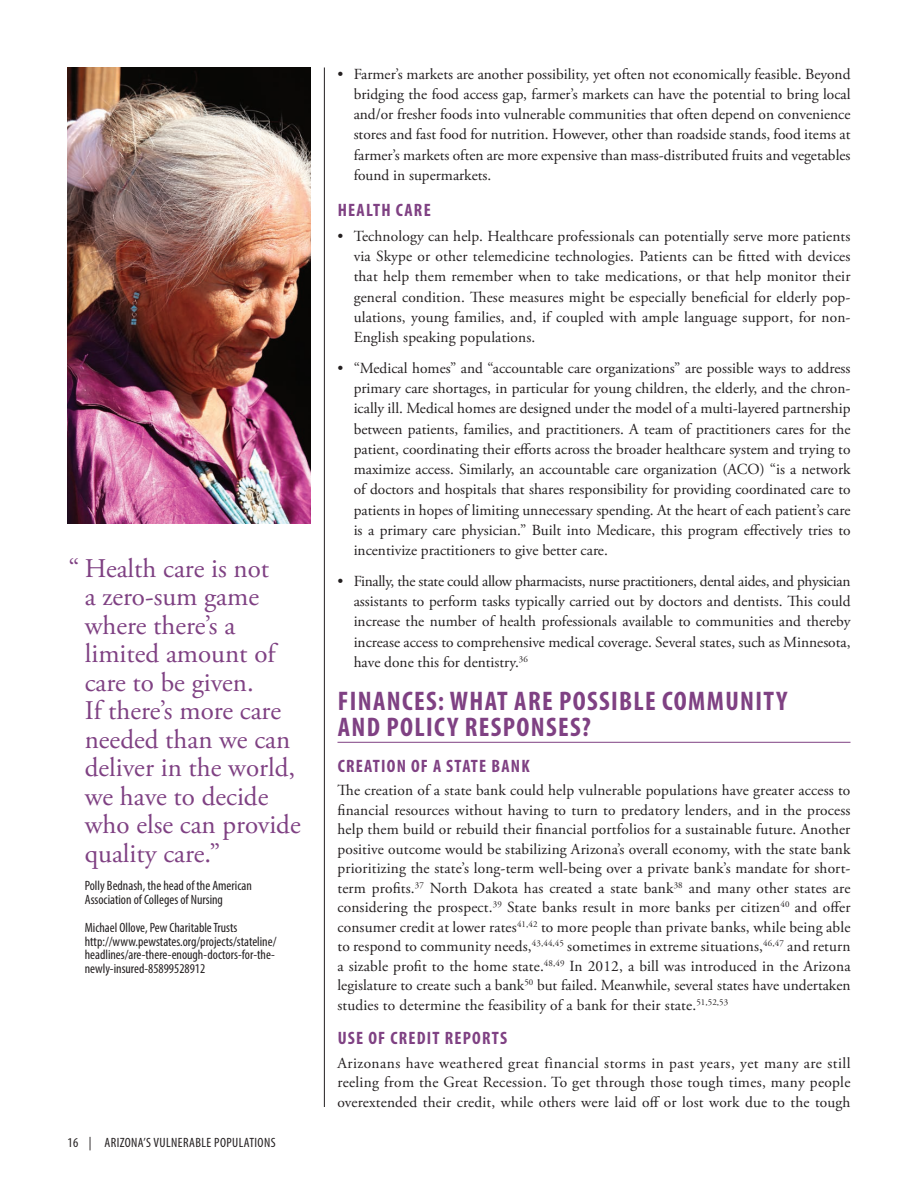
<style>
.page{position:relative;width:918px;height:1188px;background:#fff}
.page>*{position:absolute;margin:0;border:0;box-sizing:border-box;transform-origin:0 0}
.Callout_Quote{font:27px/28.5px "Adobe Garamond Pro";color:#7f4183}
.A_Head{font:700 condensed 27px/25.5px "Myriad Pro";letter-spacing:.05em;color:#7f4183}
.B_Head{font:700 condensed 18px "Myriad Pro";letter-spacing:.07em;color:#7f4183}
.RTF_Bullets{font:15.3px/20.2px "Adobe Garamond Pro";color:#231f20;text-align:justify}
.RTF{font:15.3px/19.5px "Adobe Garamond Pro";letter-spacing:.01em;color:#231f20;text-align:justify}
.Byline{font:condensed 13.5px/13.5px "Myriad Pro";color:#231f20}
.Byline-2{font:condensed 13.5px "Myriad Pro";letter-spacing:.03em;color:#231f20}
</style>
<div class="page">
<hr style="left:338px;top:742px;width:512px;height:1px;background:#7f4183">
<hr style="left:324px;top:68px;width:1px;height:1039px;background:#231f20">
<img style="left:68px;top:68px;width:242px;height:456px">
<p class="Callout_Quote" style="left:85px;top:555px;width:217px;text-indent:-16px">“ Health care is not<br>a zero-sum game where there’s a limited amount of care to be given.<br>If there’s more care needed than we can deliver in the world, we have to decide who else can provide quality care.”</p>
<p class="Byline" style="left:85px;top:879px;width:169px">Polly Bednash, the head of the American<br>Association of Colleges of Nursing</p>
<p class="Byline" style="left:85px;top:921px;width:193px">Michael Ollove, Pew Charitable Trusts http://www.pewstates.org/projects/stateline/ headlines/are-there-enough-doctors-for-the&shy;newly-insured-85899528912</p>
<p class="Byline-2" style="left:68px;top:1135px;width:210px">16 | ARIZONA’S VULNERABLE POPULATIONS</p>
<p class="RTF_Bullets" style="left:354px;top:64px;width:498px;text-indent:-16px">• Farmer’s markets are another possibility, yet often not economically feasible. Beyond bridging the food access gap, farmer’s markets can have the potential to bring local and/or fresher foods into vulnerable communities that often depend on convenience stores and fast food for nutrition. However, other than roadside stands, food items at farmer’s markets often are more expensive than mass-distributed fruits and vegetables found in supermarkets.</p>
<p class="B_Head" style="left:338px;top:199px;width:95px">HEALTH CARE</p>
<p class="RTF_Bullets" style="left:354px;top:226px;width:498px;text-indent:-16px">• Technology can help. Healthcare professionals can potentially serve more patients via Skype or other telemedicine technologies. Patients can be fitted with devices that help them remember when to take medications, or that help monitor their general condition. These measures might be especially beneficial for elderly pop&shy;ulations, young families, and, if coupled with ample language support, for non-English speaking populations.</p>
<p class="RTF_Bullets" style="left:354px;top:358px;width:498px;text-indent:-16px">• “Medical homes” and “accountable care organizations” are possible ways to address primary care shortages, in particular for young children, the elderly, and the chron&shy;ically ill. Medical homes are designed under the model of a multi-layered partnership between patients, families, and practitioners. A team of practitioners cares for the patient, coordinating their efforts across the broader healthcare system and trying to maximize access. Similarly, an accountable care organization (ACO) “is a network of doctors and hospitals that shares responsibility for providing coordinated care to patients in hopes of limiting unnecessary spending. At the heart of each patient’s care is a primary care physician.” Built into Medicare, this program effectively tries to incentivize practitioners to give better care.</p>
<p class="RTF_Bullets" style="left:354px;top:571px;width:498px;text-indent:-16px">• Finally, the state could allow pharmacists, nurse practitioners, dental aides, and physician assistants to perform tasks typically carried out by doctors and dentists. This could increase the number of health professionals available to communities and thereby increase access to comprehensive medical coverage. Several states, such as Minnesota, have done this for dentistry.<sup>36</sup></p>
<p class="A_Head" style="left:338px;top:688px;width:451px">FINANCES: WHAT ARE POSSIBLE COMMUNITY<br>AND POLICY RESPONSES?</p>
<p class="B_Head" style="left:338px;top:754px;width:193px">CREATION OF A STATE BANK</p>
<p class="RTF" style="left:337px;top:781px;width:515px">The creation of a state bank could help vulnerable populations have greater access to financial resources without having to turn to predatory lenders, and in the process help them build or rebuild their financial portfolios for a sustainable future. Another positive outcome would be stabilizing Arizona’s overall economy, with the state bank prioritizing the state’s long-term well-being over a private bank’s mandate for short&shy;term profits.<sup>37</sup> North Dakota has created a state bank<sup>38</sup> and many other states are considering the prospect.<sup>39</sup> State banks result in more banks per citizen<sup>40</sup> and offer consumer credit at lower rates<sup>41,42</sup> to more people than private banks, while being able to respond to community needs,<sup>43,44,45</sup> sometimes in extreme situations,<sup>46,47</sup> and return a sizable profit to the home state.<sup>48,49</sup> In 2012, a bill was introduced in the Arizona legislature to create such a bank<sup>50</sup> but failed. Meanwhile, several states have undertaken studies to determine the feasibility of a bank for their state.<sup>51,52,53</sup></p>
<p class="B_Head" style="left:338px;top:1027px;width:171px">USE OF CREDIT REPORTS</p>
<p class="RTF" style="left:338px;top:1054px;width:515px">Arizonans have weathered great financial storms in past years, yet many are still reeling from the Great Recession. To get through those tough times, many people overextended their credit, while others were laid off or lost work due to the tough</p>
</div>
